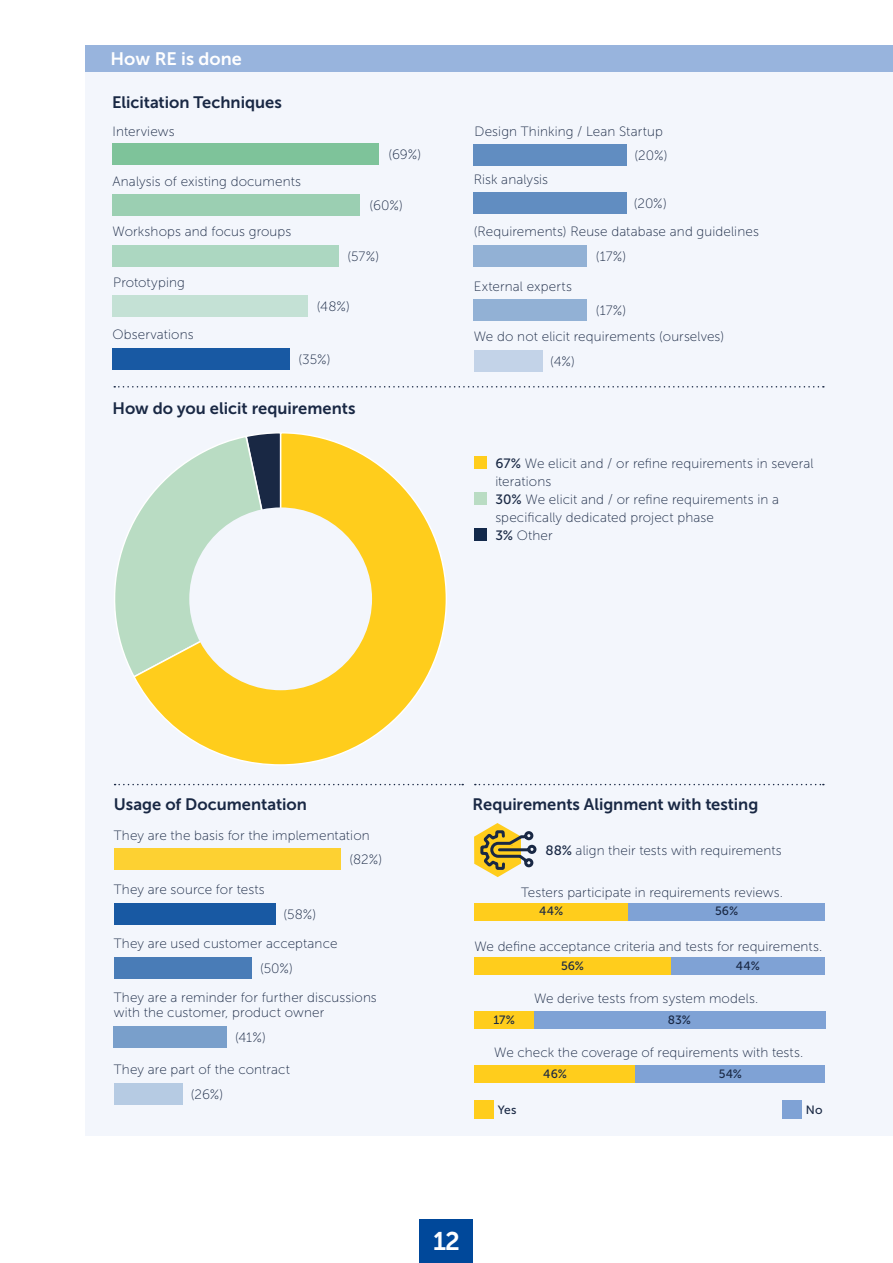
<style>
.page{position:relative;width:893px;height:1263px;background:#fff}
.page>*{position:absolute;margin:0;border:0;box-sizing:border-box;transform-origin:0 0}
.t1{font:25.5px "Museo Sans 700";color:#fff}
.t2{font:18px "Museo Sans 700";color:#fff}
.t3{font:16.5px "Museo Sans 700";color:#192844}
.t4{font:13.5px/18px "Museo Sans 100";letter-spacing:.01em;color:#192844}
.t5{font:12px "Museo Sans 500";letter-spacing:.01em;color:#192844}
.s1{font-family:"Museo Sans 500"}
</style>
<div class="page">
<div style="left:419px;top:1219px;width:54px;height:44px;background:#00489a"></div>
<div style="left:85px;top:72px;width:808px;height:1063px;background:#f3f6fc"></div>
<div style="left:85px;top:45px;width:808px;height:27px;background:#98b4dd"></div>
<div style="left:474px;top:456px;width:12px;height:12px;background:#ffcd1c"></div>
<div style="left:474px;top:492px;width:12px;height:12px;background:#b9dcc3"></div>
<div style="left:474px;top:528px;width:12px;height:12px;background:#13294b"></div>
<svg style="left:114px;top:525px;width:18px;height:147px"></svg>
<svg style="left:132px;top:432px;width:315px;height:333px;fill:#ffcd1c"></svg>
<div style="left:189px;top:507px;width:183px;height:183px;background:#f3f6fc;border-radius:50%"></div>
<div style="left:474px;top:903px;width:154px;height:18px;background:#ffcd1c"></div>
<div style="left:628px;top:903px;width:197px;height:18px;background:#7fa2d5"></div>
<div style="left:671px;top:957px;width:154px;height:18px;background:#7fa2d5"></div>
<div style="left:474px;top:957px;width:197px;height:18px;background:#ffcd1c"></div>
<div style="left:474px;top:1011px;width:60px;height:18px;background:#ffcd1c"></div>
<div style="left:534px;top:1011px;width:291px;height:18px;background:#7fa2d5"></div>
<div style="left:474px;top:1065px;width:162px;height:18px;background:#ffcd1c"></div>
<div style="left:474px;top:1100px;width:19px;height:18px;background:#ffcd1c"></div>
<div style="left:636px;top:1065px;width:189px;height:18px;background:#7fa2d5"></div>
<div style="left:782px;top:1100px;width:19px;height:18px;background:#7fa2d5"></div>
<div style="left:114px;top:849px;width:226px;height:21px;background:#fdd132"></div>
<div style="left:114px;top:904px;width:161px;height:21px;background:#1859a3"></div>
<div style="left:114px;top:957px;width:138px;height:22px;background:#497cb7"></div>
<div style="left:114px;top:1026px;width:113px;height:21px;background:#799fcb"></div>
<div style="left:114px;top:1083px;width:69px;height:21px;background:#b6cbe3"></div>
<div style="left:113px;top:348px;width:177px;height:22px;background:#1859a3"></div>
<div style="left:113px;top:296px;width:195px;height:21px;background:#c4e1d5"></div>
<div style="left:113px;top:245px;width:226px;height:21px;background:#acd7c1"></div>
<div style="left:113px;top:194px;width:247px;height:21px;background:#9bcfb2"></div>
<div style="left:113px;top:144px;width:266px;height:21px;background:#7ec39a"></div>
<div style="left:474px;top:145px;width:153px;height:21px;background:#618dc1"></div>
<div style="left:474px;top:192px;width:153px;height:21px;background:#618dc1"></div>
<div style="left:474px;top:245px;width:113px;height:21px;background:#92b1d5"></div>
<div style="left:474px;top:300px;width:113px;height:21px;background:#92b1d5"></div>
<div style="left:474px;top:350px;width:69px;height:21px;background:#c3d3e8"></div>
<svg style="left:114px;top:386px;width:710px;height:1px"></svg>
<svg style="left:115px;top:784px;width:348px;height:1px"></svg>
<svg style="left:474px;top:784px;width:350px;height:93px"></svg>
<h2 class="t2" style="left:111px;top:49px;width:133px">How RE is done</h2>
<p class="t3" style="left:112px;top:93px;width:171px">Elicitation Techniques</p>
<p class="t4" style="left:113px;top:123px;width:64px">Interviews</p>
<p class="t4" style="left:113px;top:172px;width:190px">Analysis of existing documents</p>
<p class="t4" style="left:113px;top:223px;width:180px">Workshops and focus groups</p>
<p class="t4" style="left:113px;top:274px;width:73px">Prototyping</p>
<p class="t4" style="left:113px;top:326px;width:83px">Observations</p>
<p class="t4" style="left:388px;top:146px;width:34px">(69%)</p>
<p class="t4" style="left:369px;top:196px;width:35px">(60%)</p>
<p class="t4" style="left:347px;top:247px;width:33px">(57%)</p>
<p class="t4" style="left:317px;top:298px;width:35px">(48%)</p>
<p class="t4" style="left:298px;top:350px;width:34px">(35%)</p>
<p class="t3" style="left:113px;top:399px;width:244px">How do you elicit requirements</p>
<p class="t4" style="left:474px;top:123px;width:190px">Design Thinking / Lean Startup</p>
<p class="t4" style="left:635px;top:147px;width:34px">(20%)</p>
<p class="t4" style="left:474px;top:171px;width:76px">Risk analysis</p>
<p class="t4" style="left:634px;top:194px;width:34px">(20%)</p>
<p class="t4" style="left:596px;top:219px;width:165px;line-height:24.8px;text-indent:-122px">(Requirements) Reuse database and guidelines (17%)</p>
<p class="t4" style="left:474px;top:277px;width:100px">External experts</p>
<p class="t4" style="left:474px;top:298px;width:252px;line-height:26.1px;text-indent:122px">(17%)<br>We do not elicit requirements (ourselves)</p>
<p class="t4" style="left:550px;top:352px;width:26px">(4%)</p>
<p class="t4" style="left:495px;top:455px;width:320px"><span class="s1">67%</span> We elicit and / or refine requirements in several iterations<br><span class="s1">30%</span> We elicit and / or refine requirements in a specifically dedicated project phase<br><span class="s1">3%</span> Other</p>
<p class="t3" style="left:114px;top:795px;width:195px">Usage of Documentation</p>
<p class="t4" style="left:349px;top:824px;width:34px;line-height:23.9px;text-indent:-236px">They are the basis for the implementation (82%)</p>
<p class="t4" style="left:114px;top:881px;width:153px">They are source for tests</p>
<p class="t4" style="left:114px;top:900px;width:225px;line-height:29px;text-indent:170px">(58%)<br>They are used customer acceptance</p>
<p class="t4" style="left:114px;top:954px;width:264px;line-height:29.1px;text-indent:146px">(50%)<br>They are a reminder for further discussions</p>
<p class="t4" style="left:235px;top:1001px;width:91px;line-height:24.2px;text-indent:-121px">with the customer, product owner (41%)</p>
<p class="t4" style="left:191px;top:1058px;width:101px;line-height:24.2px;text-indent:-77px">They are part of the contract (26%)</p>
<p class="t3" style="left:473px;top:795px;width:287px">Requirements Alignment with testing</p>
<p class="t4" style="left:545px;top:842px;width:238px"><span class="s1">88%</span> align their tests with requirements</p>
<p class="t4" style="left:521px;top:883px;width:263px">Testers participate in requirements reviews.</p>
<p class="t5" style="left:539px;top:905px;width:25px">44%</p>
<p class="t5" style="left:715px;top:905px;width:25px">56%</p>
<p class="t4" style="left:474px;top:937px;width:349px">We define acceptance criteria and tests for requirements.</p>
<p class="t4" style="left:534px;top:989px;width:226px">We derive tests from system models.</p>
<p class="t5" style="left:561px;top:959px;width:25px">56%</p>
<p class="t5" style="left:736px;top:959px;width:25px">44%</p>
<p class="t5" style="left:493px;top:1013px;width:23px">17%</p>
<p class="t5" style="left:668px;top:1013px;width:25px">83%</p>
<p class="t4" style="left:494px;top:1043px;width:311px">We check the coverage of requirements with tests.</p>
<p class="t5" style="left:543px;top:1067px;width:25px">46%</p>
<p class="t5" style="left:719px;top:1067px;width:25px">54%</p>
<p class="t5" style="left:498px;top:1103px;width:20px">Yes</p>
<p class="t5" style="left:806px;top:1103px;width:18px">No</p>
<h1 class="t1" style="left:433px;top:1227px;width:28px">12</h1>
</div>
